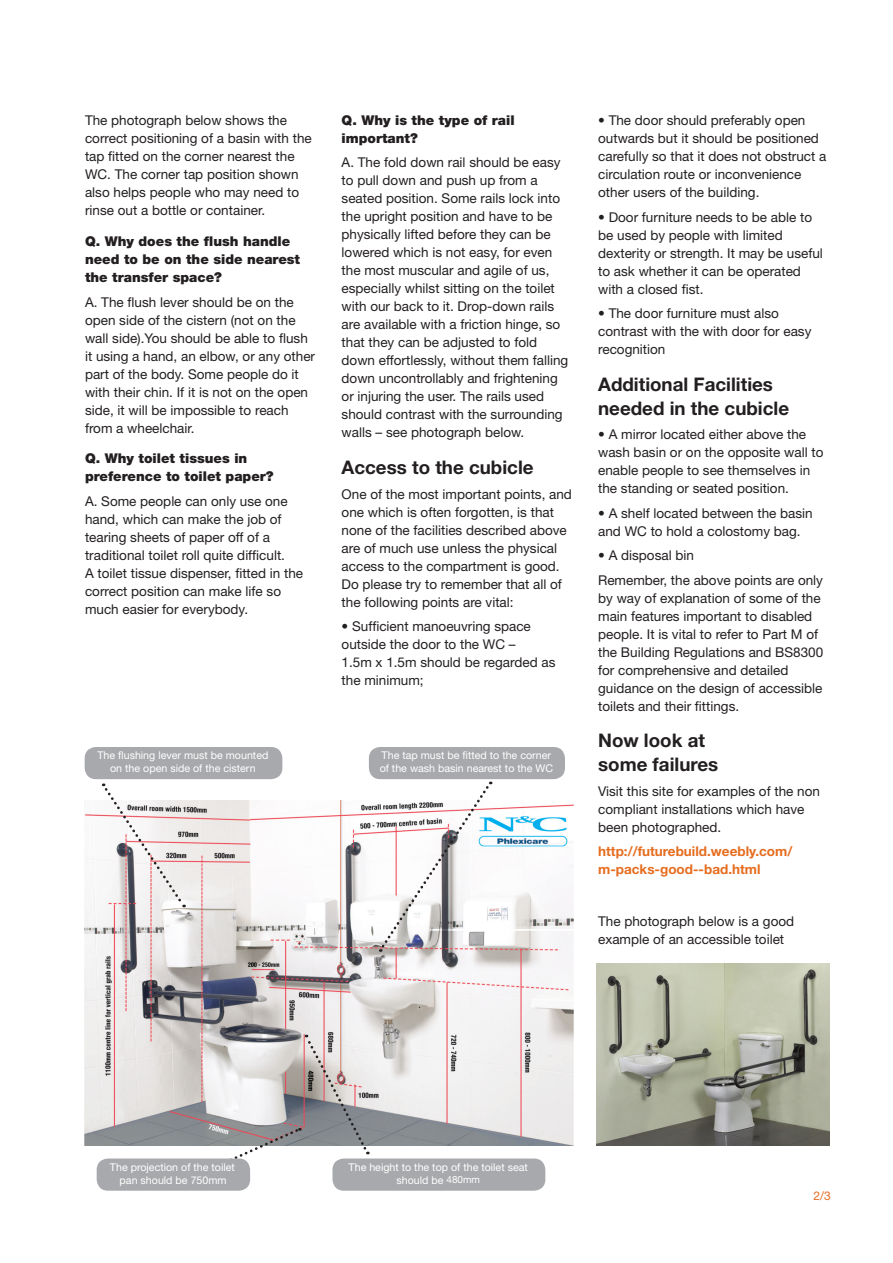
<style>
.page{position:relative;width:893px;height:1263px;background:#fff}
.page>*{position:absolute;margin:0;border:0;box-sizing:border-box;transform-origin:0 0}
.t1{font:700 18.75px/24px "Helvetica Neue";color:#231f20}
.t2{font:13.5px/18px "Helvetica Neue";color:#231f20}
.t3{font:900 13.5px/18px "Helvetica Neue";color:#231f20}
.t4{font:700 13.5px/18px "Helvetica Neue";color:#e66c1e}
.t5{font:12px "Helvetica Neue";color:#e66c1e}
.t6{font:10.65px/12.8px "Helvetica Neue";color:#fff;text-align:center}
.s1{font-size:9.9px}
</style>
<div class="page">
<img style="left:85px;top:801px;width:488px;height:345px">
<svg style="left:211px;top:1035px;width:157px;height:131px"></svg>
<svg style="left:102px;top:783px;width:84px;height:124px"></svg>
<svg style="left:378px;top:782px;width:113px;height:170px"></svg>
<div style="left:369px;top:747px;width:196px;height:32px;background:#a7a9ac;border-radius:11px"></div>
<div style="left:85px;top:747px;width:197px;height:32px;background:#a7a9ac;border-radius:11px"></div>
<div style="left:97px;top:1158px;width:153px;height:33px;background:#a7a9ac;border-radius:11px"></div>
<div style="left:332px;top:1158px;width:213px;height:33px;background:#a7a9ac;border-radius:11px"></div>
<img style="left:597px;top:963px;width:232px;height:182px">
<p class="t2" style="left:85px;top:111px;width:228px">The photograph below shows the correct positioning of a basin with the tap fitted on the corner nearest the WC. The corner tap position shown also helps people who may need to rinse out a bottle or container.</p>
<p class="t3" style="left:85px;top:232px;width:217px">Q. Why does the flush handle need to be on the side nearest the transfer space?</p>
<p class="t2" style="left:85px;top:293px;width:232px">A. The flush lever should be on the open side of the cistern (not on the wall side).You should be able to flush it using a hand, an elbow, or any other part of the body. Some people do it with their chin. If it is not on the open side, it will be impossible to reach from a wheelchair.</p>
<p class="t3" style="left:85px;top:449px;width:190px">Q. Why toilet tissues in preference to toilet paper?</p>
<p class="t2" style="left:85px;top:492px;width:220px">A. Some people can only use one hand, which can make the job of tearing sheets of paper off of a traditional toilet roll quite difficult.<br>A toilet tissue dispenser, fitted in the correct position can make life so much easier for everybody.</p>
<p class="t6" style="left:97px;top:749px;width:172px">The flushing lever must be mounted on the open side of the cistern</p>
<p class="t3" style="left:342px;top:111px;width:175px">Q. Why is the type of rail important?</p>
<p class="t2" style="left:342px;top:153px;width:228px">A. The fold down rail should be easy to pull down and push up from a seated position. Some rails lock into the upright position and have to be physically lifted before they can be lowered which is not easy, for even the most muscular and agile of us, especially whilst sitting on the toilet with our back to it. Drop-down rails are available with a friction hinge, so that they can be adjusted to fold down effortlessly, without them falling down uncontrollably and frightening or injuring the user. The rails used should contrast with the surrounding walls – see photograph below.</p>
<h1 class="t1" style="left:342px;top:455px;width:193px">Access to the cubicle</h1>
<p class="t2" style="left:342px;top:485px;width:232px">One of the most important points, and one which is often forgotten, is that none of the facilities described above are of much use unless the physical access to the compartment is good.<br>Do please try to remember that all of the following points are vital:</p>
<p class="t2" style="left:342px;top:617px;width:215px">• Sufficient manoeuvring space outside the door to the WC –<br>1.5m x 1.5m should be regarded as the minimum;</p>
<p class="t6" style="left:380px;top:749px;width:175px;text-align:left">The tap must be fitted to the corner of the wash basin nearest to the WC</p>
<p class="t2" style="left:598px;top:111px;width:230px">• The door should preferably open outwards but it should be positioned carefully so that it does not obstruct a circulation route or inconvenience other users of the building.</p>
<p class="t2" style="left:598px;top:208px;width:226px">• Door furniture needs to be able to be used by people with limited dexterity or strength. It may be useful to ask whether it can be operated with a closed fist.</p>
<p class="t2" style="left:598px;top:304px;width:215px">• The door furniture must also contrast with the with door for easy recognition</p>
<h1 class="t1" style="left:598px;top:372px;width:192px">Additional Facilities needed in the cubicle</h1>
<p class="t2" style="left:598px;top:425px;width:227px">• A mirror located either above the wash basin or on the opposite wall to enable people to see themselves in the standing or seated position.</p>
<p class="t2" style="left:598px;top:504px;width:216px">• A shelf located between the basin and WC to hold a colostomy bag.</p>
<p class="t2" style="left:598px;top:543px;width:226px;line-height:24.5px">• A disposal bin<br>Remember, the above points are only</p>
<p class="t2" style="left:598px;top:588px;width:227px">by way of explanation of some of the main features important to disabled people. It is vital to refer to Part M of the Building Regulations and BS8300 for comprehensive and detailed guidance on the design of accessible toilets and their fittings.</p>
<h1 class="t1" style="left:598px;top:728px;width:122px">Now look at some failures</h1>
<p class="t2" style="left:598px;top:782px;width:223px">Visit this site for examples of the non compliant installations which have been photographed.</p>
<p class="t4" style="left:598px;top:842px;width:196px">http://futurebuild.weebly.com/ m-packs-good--bad.html</p>
<p class="t2" style="left:598px;top:912px;width:198px">The photograph below is a good example of an accessible toilet</p>
<p class="t6" style="left:110px;top:1160px;width:126px">The projection of the toilet pan should be 750mm</p>
<p class="t6" style="left:349px;top:1160px;width:181px">The height to the top of the toilet seat should be <span class="s1">480mm</span></p>
<p class="t5" style="left:813px;top:1189px;width:19px">2/3</p>
</div>
